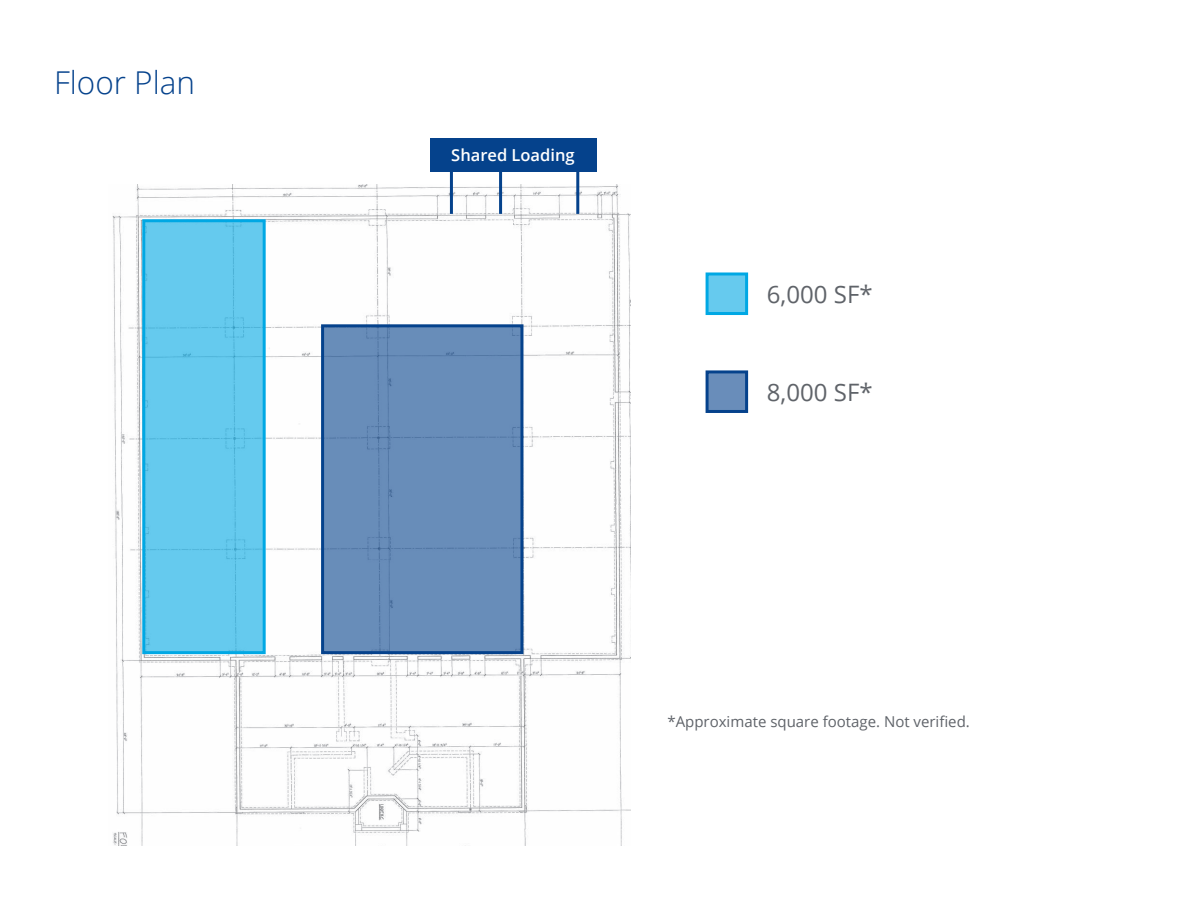
<style>
.page{position:relative;width:1188px;height:918px;background:#fff}
.page>*{position:absolute;margin:0;border:0;box-sizing:border-box;transform-origin:0 0}
.t1{font:300 31.5px "Open Sans";color:#05428c}
.t2{font:24px "Open Sans";color:#5f6369}
.t3{font:600 16.5px "Open Sans";color:#fff}
.t4{font:15px "Open Sans";color:#5f6369}
</style>
<div class="page">
<img style="left:112px;top:185px;width:519px;height:661px">
<div style="left:323px;top:326px;width:199px;height:327px;background:#688db9"></div>
<div style="left:321px;top:324px;width:202px;height:330px;border:3px solid #05428c"></div>
<div style="left:144px;top:221px;width:120px;height:432px;background:#65caee"></div>
<div style="left:142px;top:219px;width:124px;height:435px;border:3px solid #00a8e4"></div>
<div style="left:707px;top:274px;width:40px;height:40px;background:#66caee"></div>
<div style="left:706px;top:272px;width:42px;height:43px;border:3px solid #00a8e4"></div>
<div style="left:707px;top:372px;width:40px;height:39px;background:#698dba"></div>
<div style="left:706px;top:370px;width:42px;height:43px;border:3px solid #05428c"></div>
<div style="left:430px;top:138px;width:166px;height:33px;background:#05428c"></div>
<hr style="left:450px;top:171px;width:3px;height:43px;background:#05428c">
<hr style="left:499px;top:171px;width:3px;height:43px;background:#05428c">
<hr style="left:576px;top:171px;width:3px;height:43px;background:#05428c">
<p class="t1" style="left:54px;top:61px;width:143px">Floor Plan</p>
<p class="t3" style="left:451px;top:144px;width:125px">Shared Loading</p>
<p class="t2" style="left:767px;top:278px;width:107px">6,000 SF*</p>
<p class="t2" style="left:767px;top:376px;width:107px">8,000 SF*</p>
<p class="t4" style="left:667px;top:711px;width:304px">*Approximate square footage. Not verified.</p>
</div>
